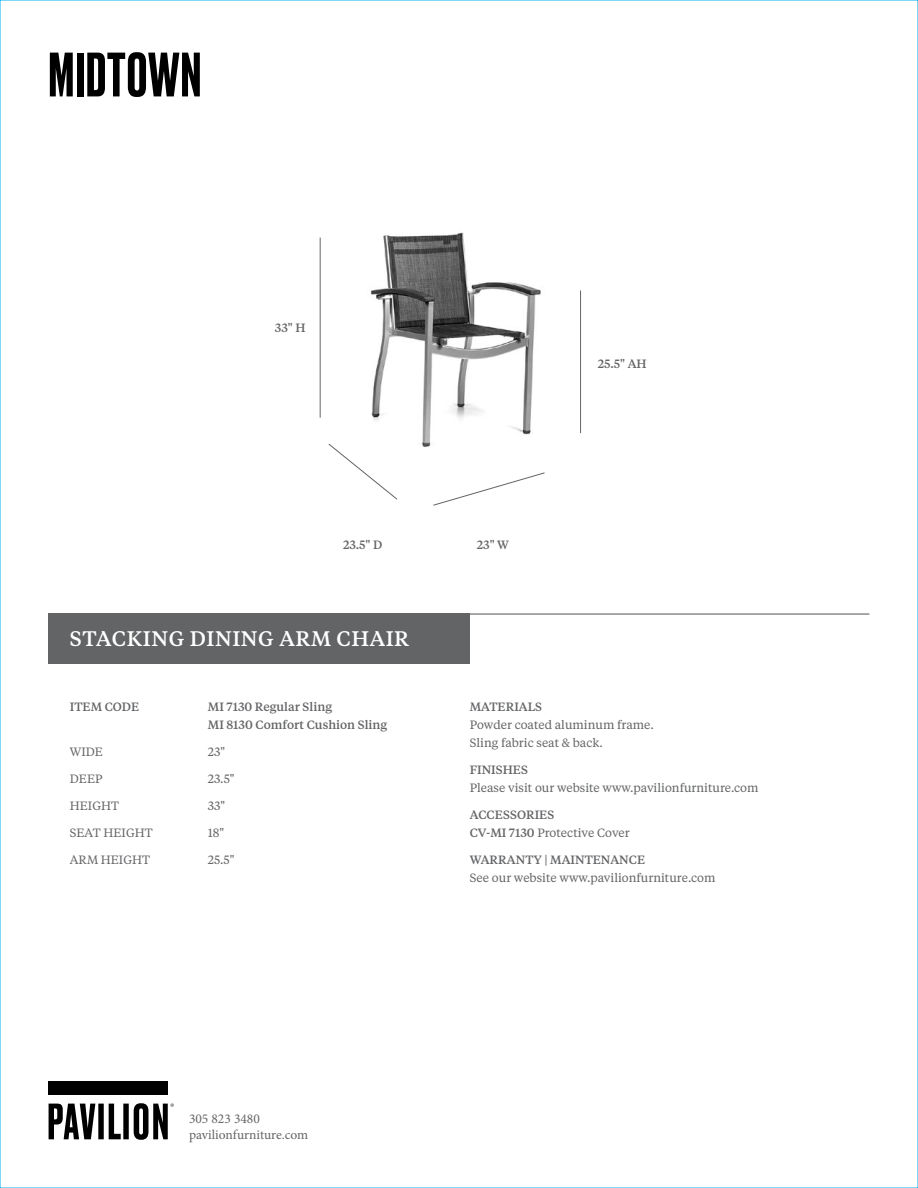
<style>
.page{position:relative;width:918px;height:1188px;background:#fff}
.page>*{position:absolute;margin:0;border:0;box-sizing:border-box;transform-origin:0 0}
.t1{font:500 58.95px "Druk";letter-spacing:.02em;color:#000}
.t2{font:500 21px "Tiempos Text";letter-spacing:.025em;color:#fff}
.t3{font:13.5px/16.2px "Minion Pro";color:#636466}
.t4{font:12px/18px "Tiempos Text";color:#636466}
.t5{font:500 12px/18px "Tiempos Text";color:#636466}
.s1{font-weight:400}
</style>
<div class="page">
<img style="left:371px;top:232px;width:170px;height:216px">
<div style="left:49px;top:613px;width:421px;height:51px;background:#636466"></div>
<div style="left:49px;top:1082px;width:119px;height:13px;background:#000"></div>
<svg style="left:49px;top:1103px;width:125px;height:37px"></svg>
<hr style="left:49px;top:613px;width:820px;height:2px;background:#636466">
<hr style="left:580px;top:291px;width:1px;height:142px;background:#636466">
<hr style="left:320px;top:238px;width:1px;height:180px;background:#636466">
<svg style="left:433px;top:472px;width:112px;height:34px"></svg>
<svg style="left:328px;top:443px;width:70px;height:57px"></svg>
<h1 class="t1" style="left:49px;top:34px;width:154px">MIDTOWN</h1>
<p class="t5" style="left:275px;top:319px;width:32px">33" H</p>
<p class="t5" style="left:343px;top:535px;width:41px">23.5" D</p>
<p class="t5" style="left:477px;top:535px;width:34px">23" W</p>
<h2 class="t2" style="left:70px;top:624px;width:341px">STACKING DINING ARM CHAIR</h2>
<p class="t5" style="left:598px;top:354px;width:50px">25.5" AH</p>
<p class="t5" style="left:70px;top:697px;width:71px">ITEM CODE</p>
<p class="t5" style="left:208px;top:697px;width:181px">MI 7130 Regular Sling<br>MI 8130 Comfort Cushion Sling</p>
<p class="t4" style="left:70px;top:742px;width:35px">WIDE</p>
<p class="t4" style="left:208px;top:742px;width:19px">23"</p>
<p class="t4" style="left:70px;top:769px;width:34px">DEEP</p>
<p class="t4" style="left:208px;top:769px;width:28px">23.5"</p>
<p class="t4" style="left:70px;top:796px;width:51px">HEIGHT</p>
<p class="t4" style="left:208px;top:796px;width:19px">33"</p>
<p class="t4" style="left:70px;top:823px;width:84px">SEAT HEIGHT</p>
<p class="t4" style="left:208px;top:823px;width:18px">18"</p>
<p class="t4" style="left:70px;top:850px;width:82px">ARM HEIGHT</p>
<p class="t4" style="left:208px;top:850px;width:28px">25.5"</p>
<p class="t5" style="left:470px;top:697px;width:74px">MATERIALS</p>
<p class="t4" style="left:470px;top:715px;width:186px">Powder coated aluminum frame.<br>Sling fabric seat &amp; back.</p>
<p class="t5" style="left:470px;top:760px;width:60px">FINISHES</p>
<p class="t4" style="left:470px;top:778px;width:290px">Please visit our website www.pavilionfurniture.com</p>
<p class="t5" style="left:470px;top:805px;width:161px">ACCESSORIES<br>CV-MI 7130 <span class="s1">Protective Cover</span></p>
<p class="t5" style="left:470px;top:850px;width:177px">WARRANTY | MAINTENANCE</p>
<p class="t4" style="left:470px;top:868px;width:247px">See our website www.pavilionfurniture.com</p>
<p class="t3" style="left:189px;top:1111px;width:121px">305 823 3480 pavilionfurniture.com</p>
</div>
